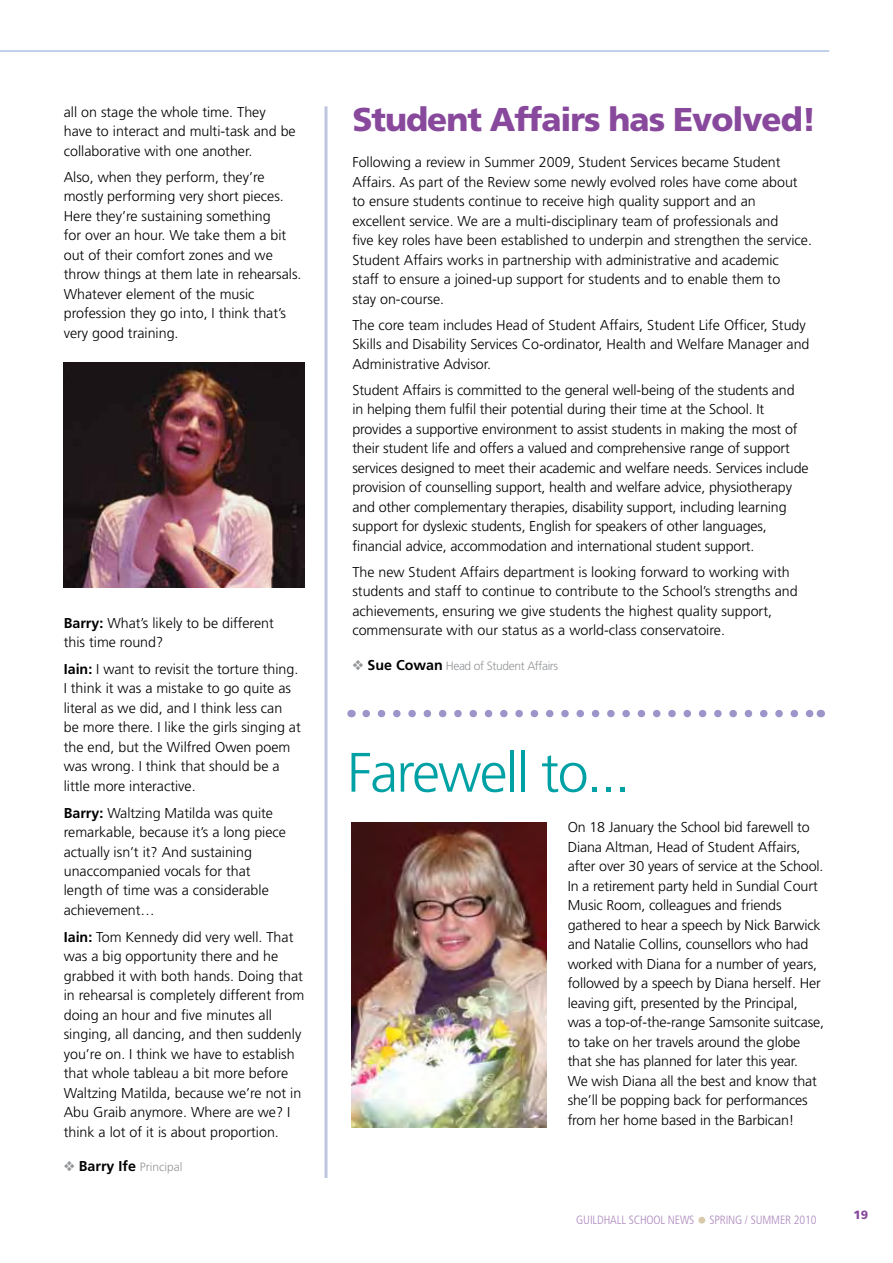
<style>
.page{position:relative;width:893px;height:1263px;background:#fff}
.page>*{position:absolute;margin:0;border:0;box-sizing:border-box;transform-origin:0 0}
.t1{font:300 55.5px "Frutiger";letter-spacing:-.03em;color:#00a1a4}
.t2{font:900 33px "Frutiger CE";letter-spacing:-.03em;color:#88499c}
.t3{font:300 14.25px/19.5px "Frutiger";color:#000}
.t4{font:300 condensed 12px "Frutiger";letter-spacing:-.01em;color:#ad87bd}
.t5{font:300 12px "Frutiger CE";letter-spacing:-.03em;color:#939598}
.t6{font:300 12px "Frutiger CE";color:#939598}
.t7{font:900 12px "Frutiger";color:#88499c}
.s1{font-weight:700}
.s2{font-family:"Frutiger";font-weight:700;font-size:14.25px;color:#000}
.s3{font-size:19.5px;color:#d8c9ab}
</style>
<div class="page">
<hr style="left:0;top:50px;width:829px;height:2px;background:#abc3e5">
<img style="left:64px;top:362px;width:241px;height:226px">
<svg style="left:366px;top:710px;width:447px;height:7px"></svg>
<img style="left:351px;top:822px;width:195px;height:305px">
<hr style="left:324px;top:106px;width:3px;height:1072px;background:#25408f">
<p class="t3" style="left:64px;top:103px;width:233px">all on stage the whole time. They have to interact and multi-task and be collaborative with one another.</p>
<p class="t3" style="left:64px;top:167px;width:239px">Also, when they perform, they’re mostly performing very short pieces.<br>Here they’re sustaining something<br>for over an hour. We take them a bit out of their comfort zones and we throw things at them late in rehearsals.<br>Whatever element of the music profession they go into, I think that’s very good training.</p>
<p class="t3" style="left:64px;top:613px;width:212px"><span class="s1">Barry:</span> What’s likely to be different this time round?</p>
<p class="t3" style="left:64px;top:659px;width:239px"><span class="s1">Iain:</span> I want to revisit the torture thing.<br>I think it was a mistake to go quite as literal as we did, and I think less can be more there. I like the girls singing at the end, but the Wilfred Owen poem was wrong. I think that should be a little more interactive.</p>
<p class="t3" style="left:64px;top:803px;width:224px"><span class="s1">Barry:</span> Waltzing Matilda was quite remarkable, because it’s a long piece actually isn’t it? And sustaining unaccompanied vocals for that length of time was a considerable achievement…</p>
<p class="t3" style="left:64px;top:927px;width:242px"><span class="s1">Iain:</span> Tom Kennedy did very well. That was a big opportunity there and he grabbed it with both hands. Doing that in rehearsal is completely different from doing an hour and five minutes all singing, all dancing, and then suddenly you’re on. I think we have to establish that whole tableau a bit more before Waltzing Matilda, because we’re not in Abu Graib anymore. Where are we? I think a lot of it is about proportion.</p>
<p class="t6" style="left:64px;top:1160px;width:120px">❖ <span class="s2">Barry Ife</span> Principal</p>
<h2 class="t2" style="left:352px;top:100px;width:466px">Student Affairs has Evolved!</h2>
<p class="t3" style="left:352px;top:153px;width:461px">Following a review in Summer 2009, Student Services became Student Affairs. As part of the Review some newly evolved roles have come about to ensure students continue to receive high quality support and an excellent service. We are a multi-disciplinary team of professionals and<br>five key roles have been established to underpin and strengthen the service.<br>Student Affairs works in partnership with administrative and academic<br>staff to ensure a joined-up support for students and to enable them to<br>stay on-course.</p>
<p class="t3" style="left:352px;top:315px;width:459px">The core team includes Head of Student Affairs, Student Life Officer, Study<br>Skills and Disability Services Co-ordinator, Health and Welfare Manager and<br>Administrative Advisor.</p>
<p class="t3" style="left:352px;top:380px;width:458px">Student Affairs is committed to the general well-being of the students and in helping them fulfil their potential during their time at the School. It provides a supportive environment to assist students in making the most of their student life and offers a valued and comprehensive range of support services designed to meet their academic and welfare needs. Services include provision of counselling support, health and welfare advice, physiotherapy and other complementary therapies, disability support, including learning support for dyslexic students, English for speakers of other languages, financial advice, accommodation and international student support.</p>
<p class="t3" style="left:352px;top:562px;width:447px">The new Student Affairs department is looking forward to working with students and staff to continue to contribute to the School’s strengths and achievements, ensuring we give students the highest quality support, commensurate with our status as a world-class conservatoire.</p>
<p class="t5" style="left:352px;top:659px;width:207px">❖ <span class="s2">Sue Cowan</span> H ead of Student Affairs</p>
<h1 class="t1" style="left:347px;top:741px;width:284px">Farewell to...</h1>
<p class="t3" style="left:568px;top:818px;width:258px">On 18 January the School bid farewell to Diana Altman, Head of Student Affairs, after over 30 years of service at the School.<br>In a retirement party held in Sundial Court Music Room, colleagues and friends gathered to hear a speech by Nick Barwick and Natalie Collins, counsellors who had worked with Diana for a number of years, followed by a speech by Diana herself. Her leaving gift, presented by the Principal, was a top-of-the-range Samsonite suitcase, to take on her travels around the globe that she has planned for later this year.<br>We wish Diana all the best and know that she’ll be popping back for performances from her home based in the Barbican!</p>
<p class="t4" style="left:576px;top:1213px;width:242px">GUILDHALL SCHOOL NEWS <span class="s3">•</span> SPRING / SUMMER 2010</p>
<p class="t7" style="left:853px;top:1208px;width:16px">19</p>
</div>
